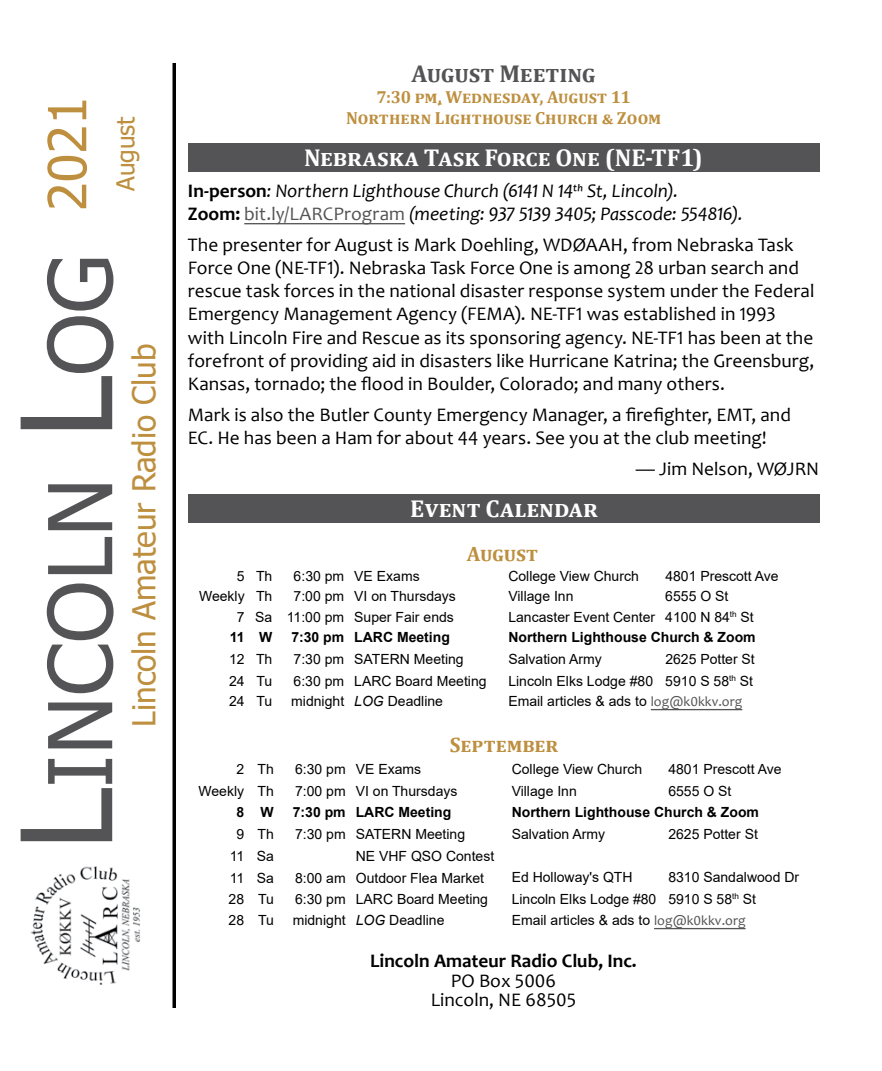
<style>
.page{position:relative;width:882px;height:1071px;background:#fff}
.page>*{position:absolute;margin:0;border:0;box-sizing:border-box;transform-origin:0 0}
.t1{font:88.2px "Tahoma";color:#545456}
.t2{font:52.5px "Tahoma";color:#bd8f3f}
.t3{font:31.5px "Tahoma";color:#bd8f3f}
.t4{font:700 24.5px "Cambria";color:#fff}
.t5{font:700 24.5px "Cambria";letter-spacing:-.005em;color:#545456}
.t6{font:24.5px "Tahoma";color:#bd8f3f}
.t7{font:700 21px "Cambria";color:#bd8f3f}
.t8{font:19.25px/23.1px "Candara";letter-spacing:.005em;color:#000}
.t9{font:italic 19.25px/23.1px "Candara";color:#000}
.t10{font:700 19.25px "Candara";color:#000}
.t11{font:700 17.5px/21px "Cambria";color:#bd8f3f;text-align:center}
.t12{font:14px "Arial";color:#000}
.t13{font:700 14px "Arial";color:#000}
.s1{font-size:126px}
.s2{font-weight:700;font-style:normal}
.s3{font-style:normal;color:#545456}
.s4{font-style:italic}
.s5{font-family:"Candara";color:#545456}
</style>
<div class="page">
<img style="left:30px;top:866px;width:110px;height:119px">
<hr style="left:173px;top:63px;width:3px;height:945px;background:#000">
<div style="left:188px;top:143px;width:631px;height:29px;background:#545456"></div>
<hr style="left:244px;top:223px;width:161px;height:1px;background:#545456">
<div style="left:188px;top:494px;width:632px;height:28px;background:#545456"></div>
<hr style="left:651px;top:709px;width:91px;height:1px;background:#545456">
<hr style="left:654px;top:928px;width:92px;height:1px;background:#545456">
<h2 class="t2" style="left:32px;top:211px;width:116px;rotate:-90deg">2021</h2>
<h3 class="t6" style="left:109px;top:191px;width:76px;rotate:-90deg">August</h3>
<h1 class="t1" style="left:21px;top:850px;width:597px;rotate:-90deg"><span class="s1">L</span>incoln <span class="s1">L</span>og</h1>
<h3 class="t3" style="left:123px;top:727px;width:384px;rotate:-90deg">Lincoln Amateur Radio Club</h3>
<h3 class="t5" style="left:412px;top:56px;width:186px">August Meeting</h3>
<p class="t11" style="left:346px;top:86px;width:317px">7:30 pm, Wednesday, August 11<br>Northern Lighthouse Church &amp; Zoom</p>
<h3 class="t4" style="left:304px;top:140px;width:400px">Nebraska Task Force One (NE-TF1)</h3>
<h3 class="t9" style="left:188px;top:179px;width:557px"><span class="s2">In-person</span>: Northern Lighthouse Church (6141 N 14th St, Lincoln).<br><span class="s2">Zoom:</span> <span class="s3">bit.ly/LARCProgram</span> (meeting: 937 5139 3405; Passcode: 554816).</h3>
<p class="t8" style="left:188px;top:233px;width:628px">The presenter for August is Mark Doehling, WDØAAH, from Nebraska Task Force One (NE-TF1). Nebraska Task Force One is among 28 urban search and rescue task forces in the national disaster response system under the Federal Emergency Management Agency (FEMA). NE-TF1 was established in 1993 with Lincoln Fire and Rescue as its sponsoring agency. NE-TF1 has been at the forefront of providing aid in disasters like Hurricane Katrina; the Greensburg, Kansas, tornado; the flood in Boulder, Colorado; and many others.</p>
<h3 class="t8" style="left:188px;top:403px;width:605px">Mark is also the Butler County Emergency Manager, a firefighter, EMT, and<br>EC. He has been a Ham for about 44 years. See you at the club meeting!</h3>
<h3 class="t8" style="left:636px;top:457px;width:185px">— Jim Nelson, WØJRN</h3>
<h3 class="t4" style="left:410px;top:491px;width:189px">Event Calendar</h3>
<h3 class="t7" style="left:467px;top:539px;width:73px">August</h3>
<p class="t12" style="left:237px;top:566px;width:37px">5 Th</p>
<p class="t12" style="left:294px;top:566px;width:128px">6:30 pm VE Exams</p>
<p class="t12" style="left:508px;top:566px;width:132px">College View Church</p>
<p class="t12" style="left:665px;top:566px;width:115px">4801 Prescott Ave</p>
<p class="t12" style="left:199px;top:587px;width:75px">Weekly Th</p>
<p class="t12" style="left:294px;top:587px;width:164px">7:00 pm VI on Thursdays</p>
<p class="t12" style="left:508px;top:587px;width:67px">Village Inn</p>
<p class="t12" style="left:665px;top:587px;width:65px">6555 O St</p>
<p class="t12" style="left:237px;top:607px;width:218px">7 Sa 11:00 pm Super Fair ends</p>
<p class="t12" style="left:508px;top:607px;width:247px">Lancaster Event Center 4100 N 84<sup>th</sup> St</p>
<p class="t13" style="left:230px;top:627px;width:44px">11 W</p>
<p class="t13" style="left:291px;top:627px;width:160px">7:30 pm LARC Meeting</p>
<p class="t13" style="left:508px;top:627px;width:249px">Northern Lighthouse Church &amp; Zoom</p>
<p class="t12" style="left:229px;top:649px;width:45px">12 Th</p>
<p class="t12" style="left:294px;top:649px;width:172px">7:30 pm SATERN Meeting</p>
<p class="t12" style="left:508px;top:649px;width:95px">Salvation Army</p>
<p class="t12" style="left:665px;top:649px;width:91px">2625 Potter St</p>
<p class="t12" style="left:229px;top:671px;width:45px">24 Tu</p>
<p class="t12" style="left:294px;top:671px;width:194px">6:30 pm LARC Board Meeting</p>
<p class="t12" style="left:508px;top:671px;width:246px">Lincoln Elks Lodge #80 5910 S 58<sup>th</sup> St</p>
<p class="t12" style="left:229px;top:692px;width:45px">24 Tu</p>
<p class="t12" style="left:291px;top:692px;width:153px">midnight <span class="s4">LOG</span> Deadline</p>
<p class="t12" style="left:508px;top:692px;width:235px">Email articles &amp; ads to <span class="s5">log@k0kkv.org</span></p>
<h3 class="t7" style="left:450px;top:730px;width:110px">September</h3>
<p class="t12" style="left:236px;top:759px;width:39px">2 Th</p>
<p class="t12" style="left:295px;top:759px;width:128px">6:30 pm VE Exams</p>
<p class="t12" style="left:512px;top:759px;width:132px">College View Church</p>
<p class="t12" style="left:668px;top:759px;width:115px">4801 Prescott Ave</p>
<p class="t12" style="left:199px;top:781px;width:77px">Weekly Th</p>
<p class="t12" style="left:295px;top:781px;width:164px">7:00 pm VI on Thursdays</p>
<p class="t12" style="left:512px;top:781px;width:67px">Village Inn</p>
<p class="t12" style="left:668px;top:781px;width:65px">6555 O St</p>
<p class="t13" style="left:236px;top:803px;width:39px">8 W</p>
<p class="t13" style="left:293px;top:803px;width:160px">7:30 pm LARC Meeting</p>
<p class="t13" style="left:512px;top:802px;width:249px">Northern Lighthouse Church &amp; Zoom</p>
<p class="t12" style="left:236px;top:825px;width:39px">9 Th</p>
<p class="t12" style="left:295px;top:825px;width:172px">7:30 pm SATERN Meeting</p>
<p class="t12" style="left:512px;top:824px;width:95px">Salvation Army</p>
<p class="t12" style="left:668px;top:824px;width:91px">2625 Potter St</p>
<p class="t12" style="left:230px;top:847px;width:46px">11 Sa</p>
<p class="t12" style="left:356px;top:847px;width:140px">NE VHF QSO Contest</p>
<p class="t12" style="left:230px;top:869px;width:46px">11 Sa</p>
<p class="t12" style="left:295px;top:869px;width:191px">8:00 am Outdoor Flea Market</p>
<p class="t12" style="left:512px;top:868px;width:122px">Ed Holloway's QTH</p>
<p class="t12" style="left:668px;top:868px;width:132px">8310 Sandalwood Dr</p>
<p class="t12" style="left:229px;top:890px;width:47px">28 Tu</p>
<p class="t12" style="left:295px;top:890px;width:194px">6:30 pm LARC Board Meeting</p>
<p class="t12" style="left:512px;top:890px;width:246px">Lincoln Elks Lodge #80 5910 S 58<sup>th</sup> St</p>
<p class="t12" style="left:229px;top:911px;width:47px">28 Tu</p>
<p class="t12" style="left:293px;top:911px;width:153px">midnight <span class="s4">LOG</span> Deadline</p>
<p class="t12" style="left:512px;top:911px;width:235px">Email articles &amp; ads to <span class="s5">log@k0kkv.org</span></p>
<h3 class="t10" style="left:370px;top:949px;width:268px">Lincoln Amateur Radio Club, Inc.</h3>
<h3 class="t8" style="left:431px;top:970px;width:147px;line-height:19.2px;text-align:center">PO Box 5006<br>Lincoln, NE 68505</h3>
</div>
